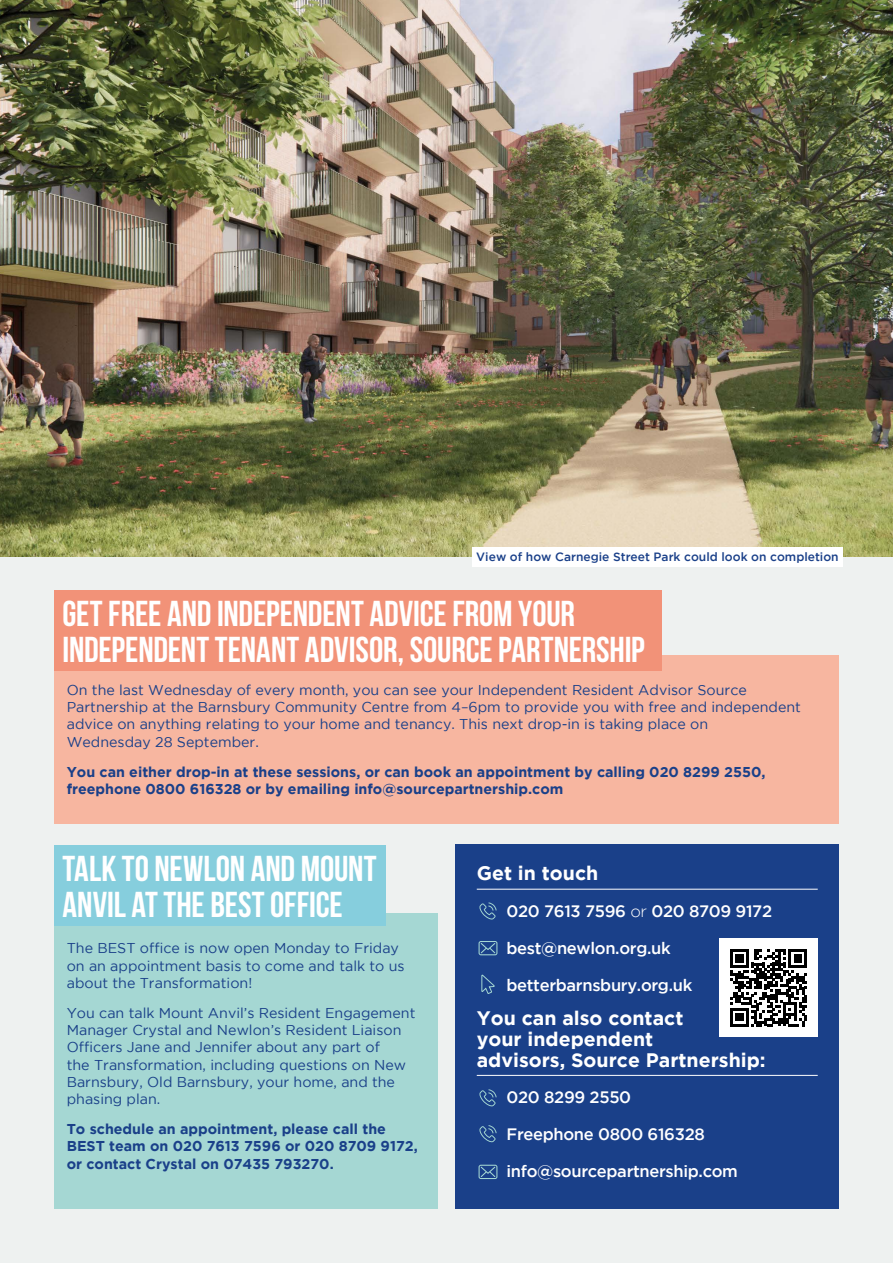
<style>
.page{position:relative;width:893px;height:1263px;background:#eef1f0}
.page>*{position:absolute;margin:0;border:0;box-sizing:border-box;transform-origin:0 0}
.t1{font:700 36px/36px "Bebas Neue";letter-spacing:-.005em;color:#fff}
.t2{font:700 19.5px/21px "Gotham";color:#fff}
.t3{font:500 16.5px "Gotham";letter-spacing:-.02em;color:#fff}
.t4{font:14.25px/17.2px "Gotham";color:#1a4089}
.t5{font:700 14.25px/17.2px "Gotham";color:#1a4089}
.t6{font:500 12px "Gotham";color:#1a4089}
.s1{font-weight:300}
</style>
<div class="page">
<div style="left:455px;top:845px;width:384px;height:364px;background:#1a4089"></div>
<hr style="left:477px;top:889px;width:341px;height:1px;background:#fff">
<hr style="left:477px;top:1075px;width:341px;height:1px;background:#fff">
<svg style="left:479px;top:941px;width:18px;height:14px"></svg>
<svg style="left:479px;top:1165px;width:18px;height:14px"></svg>
<svg style="left:479px;top:902px;width:18px;height:17px"></svg>
<svg style="left:479px;top:1089px;width:18px;height:17px"></svg>
<svg style="left:479px;top:1125px;width:18px;height:17px"></svg>
<svg style="left:481px;top:974px;width:14px;height:20px"></svg>
<div style="left:54px;top:913px;width:383px;height:296px;background:#a5d7d3"></div>
<div style="left:54px;top:846px;width:331px;height:80px;background:#86cedd"></div>
<img style="left:0;top:0;width:893px;height:556px">
<div style="left:54px;top:655px;width:785px;height:168px;background:#f7b6a0"></div>
<div style="left:54px;top:590px;width:607px;height:80px;background:#f29278"></div>
<div style="left:719px;top:939px;width:99px;height:98px;background:#fff"></div>
<svg style="left:730px;top:949px;width:77px;height:77px"></svg>
<div style="left:472px;top:548px;width:371px;height:19px;background:#fff"></div>
<p class="t6" style="left:476px;top:550px;width:364px">View of how Carnegie Street Park could look on completion</p>
<h1 class="t1" style="left:63px;top:595px;width:584px">GET FREE AND INDEPENDENT ADVICE FROM YOUR<br>INDEPENDENT TENANT ADVISOR, SOURCE PARTNERSHIP</h1>
<p class="t4" style="left:67px;top:681px;width:736px">On the last Wednesday of every month, you can see your Independent Resident Advisor Source Partnership at the Barnsbury Community Centre from 4–6pm to provide you with free and independent advice on anything relating to your home and tenancy. This next drop-in is taking place on<br>Wednesday 28 September.</p>
<p class="t5" style="left:67px;top:762px;width:700px">You can either drop-in at these sessions, or can book an appointment by calling 020 8299 2550, freephone 0800 616328 or by emailing info@sourcepartnership.com</p>
<h1 class="t1" style="left:63px;top:850px;width:316px">TALK TO NEWLON AND MOUNT<br>ANVIL AT THE BEST OFFICE</h1>
<p class="t4" style="left:67px;top:939px;width:339px">The BEST office is now open Monday to Friday on an appointment basis to come and talk to us about the Transformation!</p>
<p class="t4" style="left:67px;top:1004px;width:350px">You can talk Mount Anvil’s Resident Engagement Manager Crystal and Newlon’s Resident Liaison Officers Jane and Jennifer about any part of<br>the Transformation, including questions on New Barnsbury, Old Barnsbury, your home, and the phasing plan.</p>
<p class="t5" style="left:67px;top:1120px;width:353px">To schedule an appointment, please call the<br>BEST team on 020 7613 7596 or 020 8709 9172, or contact Crystal on 07435 793270.</p>
<h2 class="t2" style="left:477px;top:862px;width:123px">Get in touch</h2>
<p class="t3" style="left:506px;top:902px;width:267px">020 7613 7596 <span class="s1">or</span> 020 8709 9172</p>
<p class="t3" style="left:506px;top:939px;width:166px">best@newlon.org.uk</p>
<p class="t3" style="left:506px;top:975px;width:187px">betterbarnsbury.org.uk</p>
<h2 class="t2" style="left:477px;top:1006px;width:290px">You can also contact<br>your independent<br>advisors, Source Partnership:</h2>
<p class="t3" style="left:506px;top:1088px;width:126px">020 8299 2550</p>
<p class="t3" style="left:506px;top:1125px;width:200px">Freephone 0800 616328</p>
<p class="t3" style="left:506px;top:1162px;width:233px">info@sourcepartnership.com</p>
</div>
